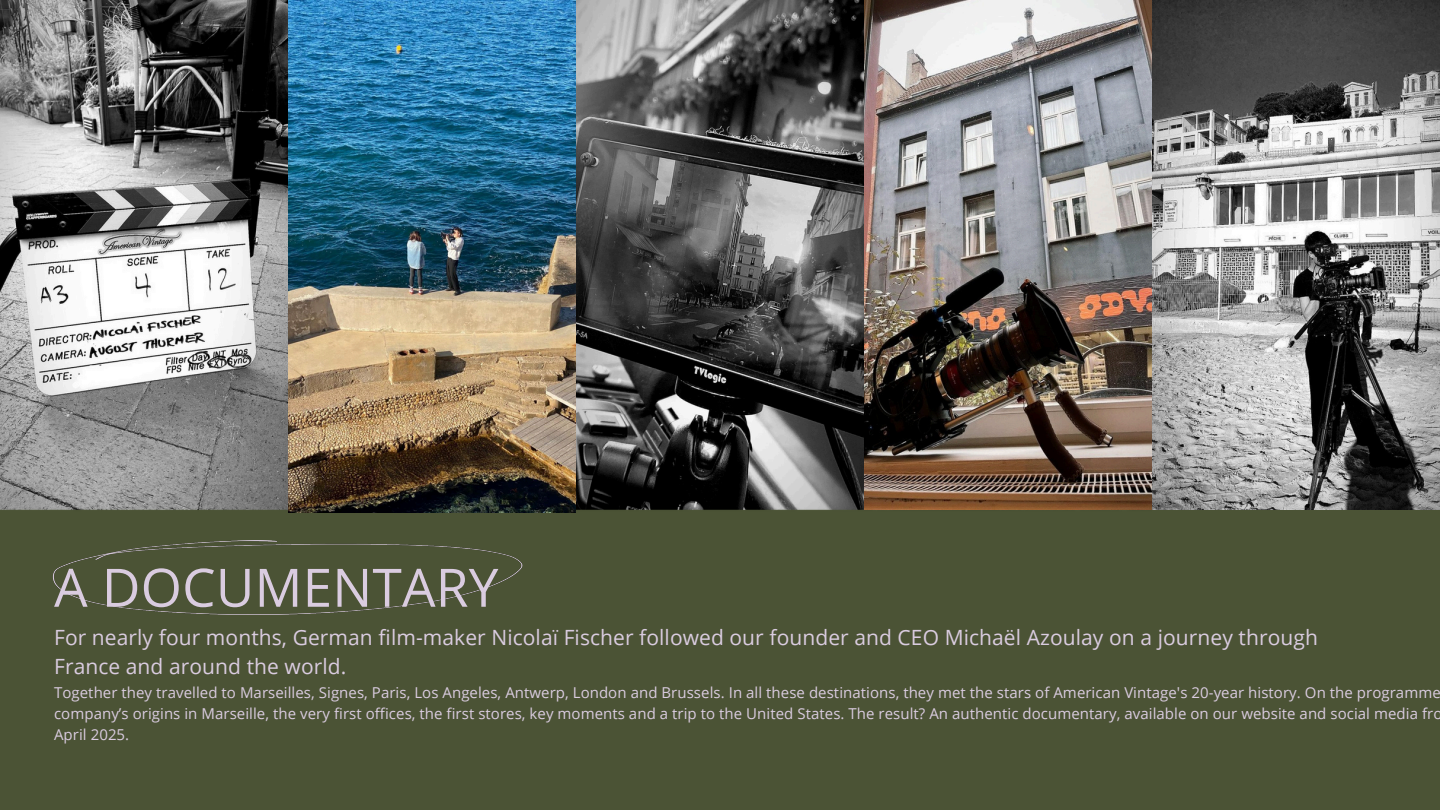
<style>
.page{position:relative;width:1440px;height:810px;background:#4b5335}
.page>*{position:absolute;margin:0;border:0;box-sizing:border-box;transform-origin:0 0}
.t1{font:53px "Open Sans";letter-spacing:.005em;color:#dacce0}
.t2{font:21px/29.2px "Open Sans";letter-spacing:.005em;color:#dacce0}
.t3{font:15px/21px "Open Sans";letter-spacing:.005em;color:#dacce0;text-align:justify}
</style>
<div class="page">
<img style="left:52px;top:541px;width:471px;height:73px">
<img style="left:0;top:0;width:1152px;height:512px">
<img style="left:864px;top:0;width:576px;height:509px">
<h1 class="t1" style="left:54px;top:550px;width:446px">A DOCUMENTARY</h1>
<h2 class="t2" style="left:54px;top:622px;width:1265px">For nearly four months, German film-maker Nicolaï Fischer followed our founder and CEO Michaël Azoulay on a journey through<br>France and around the world.</h2>
<p class="t3" style="left:54px;top:681px;width:1390px">Together they travelled to Marseilles, Signes, Paris, Los Angeles, Antwerp, London and Brussels. In all these destinations, they met the stars of American Vintage's 20-year history. On the programme company’s origins in Marseille, the very first offices, the first stores, key moments and a trip to the United States. The result? An authentic documentary, available on our website and social media fro April 2025.</p>
</div>
